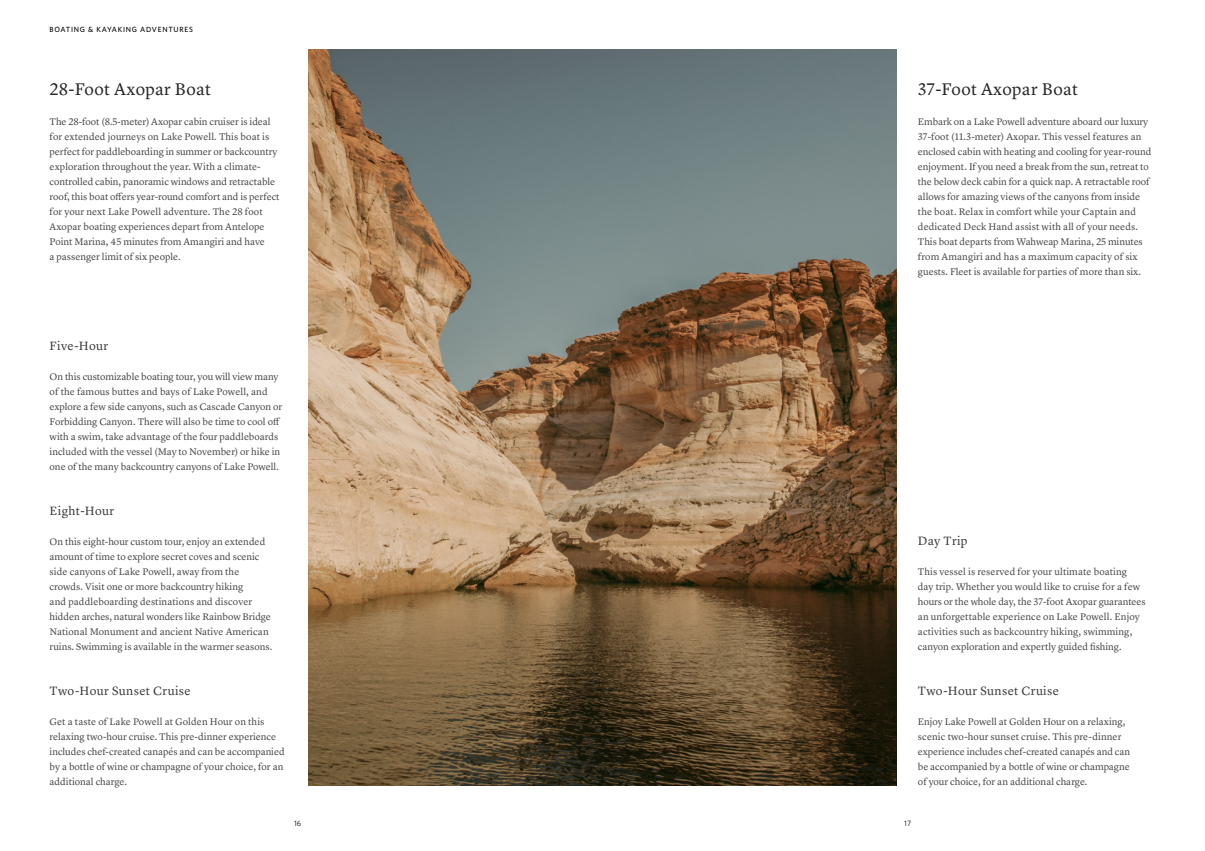
<style>
.page{position:relative;width:1205px;height:851px;background:#fff}
.page>*{position:absolute;margin:0;border:0;box-sizing:border-box;transform-origin:0 0}
.t1{font:17.5px "Lyon Text Aman Regular";letter-spacing:.02em;color:#282827}
.t2{font:12.5px "Lyon Text Aman Regular";letter-spacing:.03em;color:#3c3c3b}
.t3{font:10px/15px "Lyon Text Aman Regular";color:#4a4a49}
.t4{font:7.75px "Whitney";color:#000}
.t5{font:500 7.5px "Whitney";letter-spacing:.1em;color:#000}
</style>
<div class="page">
<img style="left:308px;top:50px;width:588px;height:735px">
<p class="t5" style="left:50px;top:25px;width:145px">BOATING &amp; KAYAKING ADVENTURES</p>
<h1 class="t1" style="left:50px;top:75px;width:163px">28-Foot Axopar Boat</h1>
<p class="t3" style="left:50px;top:113px;width:231px">The 28-foot (8.5-meter) Axopar cabin cruiser is ideal for extended journeys on Lake Powell. This boat is perfect for paddleboarding in summer or backcountry exploration throughout the year. With a climate&shy;controlled cabin, panoramic windows and retractable roof, this boat offers year-round comfort and is perfect for your next Lake Powell adventure. The 28 foot Axopar boating experiences depart from Antelope Point Marina, 45 minutes from Amangiri and have<br>a passenger limit of six people.</p>
<h1 class="t1" style="left:918px;top:75px;width:161px">37-Foot Axopar Boat</h1>
<p class="t3" style="left:918px;top:113px;width:235px">Embark on a Lake Powell adventure aboard our luxury 37-foot (11.3-meter) Axopar. This vessel features an enclosed cabin with heating and cooling for year-round enjoyment. If you need a break from the sun, retreat to the below deck cabin for a quick nap. A retractable roof allows for amazing views of the canyons from inside the boat. Relax in comfort while your Captain and dedicated Deck Hand assist with all of your needs.<br>This boat departs from Wahweap Marina, 25 minutes from Amangiri and has a maximum capacity of six guests. Fleet is available for parties of more than six.</p>
<p class="t2" style="left:50px;top:336px;width:60px">Five-Hour</p>
<p class="t3" style="left:50px;top:368px;width:234px">On this customizable boating tour, you will view many of the famous buttes and bays of Lake Powell, and explore a few side canyons, such as Cascade Canyon or Forbidding Canyon. There will also be time to cool off with a swim, take advantage of the four paddleboards included with the vessel (May to November) or hike in one of the many backcountry canyons of Lake Powell.</p>
<p class="t2" style="left:50px;top:501px;width:66px">Eight-Hour</p>
<p class="t3" style="left:50px;top:533px;width:224px">On this eight-hour custom tour, enjoy an extended amount of time to explore secret coves and scenic side canyons of Lake Powell, away from the crowds. Visit one or more backcountry hiking<br>and paddleboarding destinations and discover hidden arches, natural wonders like Rainbow Bridge National Monument and ancient Native American ruins. Swimming is available in the warmer seasons.</p>
<p class="t2" style="left:50px;top:681px;width:143px">Two-Hour Sunset Cruise</p>
<p class="t3" style="left:50px;top:713px;width:237px">Get a taste of Lake Powell at Golden Hour on this relaxing two-hour cruise. This pre-dinner experience includes chef-created canapés and can be accompanied by a bottle of wine or champagne of your choice, for an additional charge.</p>
<p class="t2" style="left:918px;top:531px;width:51px">Day Trip</p>
<p class="t3" style="left:918px;top:563px;width:229px">This vessel is reserved for your ultimate boating<br>day trip. Whether you would like to cruise for a few hours or the whole day, the 37-foot Axopar guarantees an unforgettable experience on Lake Powell. Enjoy activities such as backcountry hiking, swimming, canyon exploration and expertly guided fishing.</p>
<p class="t2" style="left:918px;top:681px;width:143px">Two-Hour Sunset Cruise</p>
<p class="t3" style="left:918px;top:713px;width:214px">Enjoy Lake Powell at Golden Hour on a relaxing, scenic two-hour sunset cruise. This pre-dinner experience includes chef-created canapés and can be accompanied by a bottle of wine or champagne of your choice, for an additional charge.</p>
<p class="t4" style="left:294px;top:817px;width:9px">16</p>
<p class="t4" style="left:904px;top:817px;width:9px">17</p>
</div>
